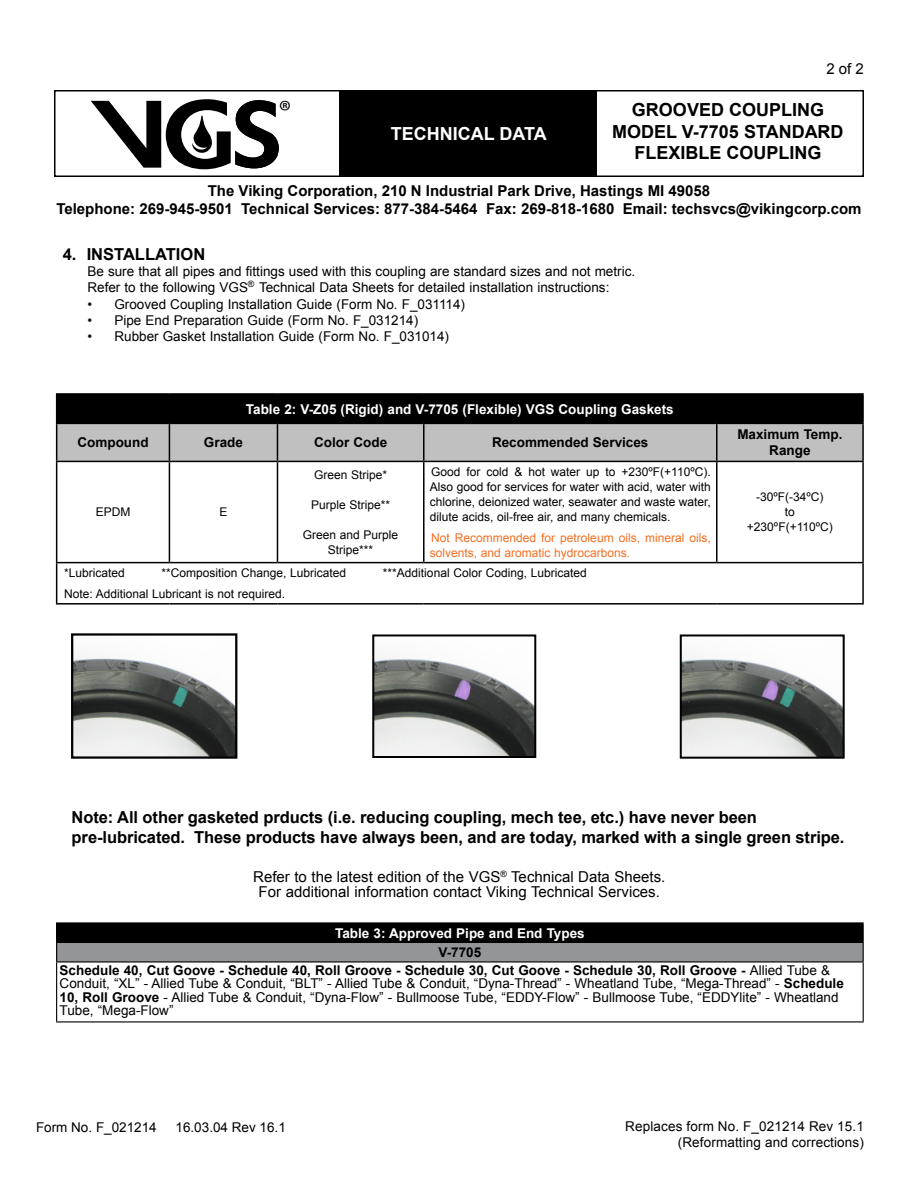
<style>
.page{position:relative;width:918px;height:1188px;background:#fff}
.page>*{position:absolute;margin:0;border:0;box-sizing:border-box;transform-origin:0 0}
.t1{font:29.7px "Myriad Pro";color:#000}
.t2{font:700 18px/21.6px "Arial";color:#000;text-align:center}
.t3{font:700 18px "Arial";color:#fff}
.t4{font:700 16.5px/19.8px "Arial";letter-spacing:-.005em;color:#000}
.t5{font:700 15px/18px "Arial";color:#000;text-align:center}
.t6{font:15px/15px "Arial";color:#000;text-align:center}
.t7{font:13.5px/13.5px "Arial";color:#000}
.t8{font:700 13.5px/16.2px "Arial";color:#000;text-align:center}
.t9{font:700 13.5px "Arial";color:#fff}
.t10{font:12px/15px "Arial";color:#000;text-align:center}
.t11{font:12px/15px "Arial";color:#f36f21}
.s1{font-weight:400}
.s2{font-weight:700}
</style>
<div class="page">
<div style="left:54px;top:90px;width:810px;height:87px;border:2px solid #000"></div>
<div style="left:340px;top:91px;width:257px;height:85px;background:#000"></div>
<svg style="left:91px;top:99px;width:188px;height:70px"></svg>
<img style="left:74px;top:654px;width:160px;height:102px">
<div style="left:71px;top:633px;width:166px;height:126px;border:2px solid #000"></div>
<img style="left:375px;top:655px;width:158px;height:100px">
<div style="left:372px;top:634px;width:164px;height:124px;border:2px solid #000"></div>
<img style="left:683px;top:655px;width:159px;height:101px">
<div style="left:680px;top:634px;width:165px;height:125px;border:2px solid #000"></div>
<hr style="left:56px;top:393px;width:113px;height:2px;background:#000">
<svg style="left:56px;top:395px;width:806px;height:66px;background:#6b6b6b"></svg>
<hr style="left:169px;top:393px;width:108px;height:2px;background:#000">
<hr style="left:277px;top:393px;width:147px;height:2px;background:#000">
<hr style="left:424px;top:393px;width:293px;height:2px;background:#000">
<hr style="left:717px;top:393px;width:147px;height:2px;background:#000">
<hr style="left:862px;top:395px;width:2px;height:28px;background:#000">
<hr style="left:56px;top:423px;width:113px;height:1px;background:#000">
<hr style="left:56px;top:424px;width:1px;height:37px;background:#000">
<hr style="left:169px;top:423px;width:108px;height:1px;background:#000">
<hr style="left:169px;top:424px;width:1px;height:37px;background:#000">
<hr style="left:277px;top:423px;width:147px;height:1px;background:#000">
<hr style="left:277px;top:424px;width:1px;height:37px;background:#000">
<hr style="left:424px;top:423px;width:293px;height:1px;background:#000">
<hr style="left:423px;top:424px;width:2px;height:37px;background:#000">
<hr style="left:717px;top:423px;width:147px;height:1px;background:#000">
<hr style="left:716px;top:424px;width:2px;height:37px;background:#000">
<hr style="left:862px;top:424px;width:2px;height:37px;background:#000">
<hr style="left:56px;top:461px;width:113px;height:1px;background:#000">
<hr style="left:56px;top:462px;width:1px;height:100px;background:#000">
<hr style="left:169px;top:461px;width:108px;height:1px;background:#000">
<hr style="left:169px;top:462px;width:1px;height:100px;background:#000">
<hr style="left:277px;top:461px;width:147px;height:1px;background:#000">
<hr style="left:277px;top:462px;width:1px;height:100px;background:#000">
<hr style="left:424px;top:461px;width:293px;height:1px;background:#000">
<hr style="left:423px;top:462px;width:2px;height:100px;background:#000">
<hr style="left:717px;top:461px;width:147px;height:1px;background:#000">
<hr style="left:716px;top:462px;width:2px;height:100px;background:#000">
<hr style="left:862px;top:462px;width:2px;height:100px;background:#000">
<hr style="left:56px;top:562px;width:113px;height:1px;background:#000">
<hr style="left:56px;top:563px;width:1px;height:40px;background:#000">
<hr style="left:169px;top:562px;width:108px;height:1px;background:#000">
<hr style="left:277px;top:562px;width:147px;height:1px;background:#000">
<hr style="left:424px;top:562px;width:293px;height:1px;background:#000">
<hr style="left:717px;top:562px;width:147px;height:1px;background:#000">
<hr style="left:862px;top:563px;width:2px;height:40px;background:#000">
<hr style="left:56px;top:603px;width:113px;height:2px;background:#000">
<hr style="left:169px;top:603px;width:108px;height:2px;background:#000">
<hr style="left:277px;top:603px;width:147px;height:2px;background:#000">
<hr style="left:424px;top:603px;width:293px;height:2px;background:#000">
<hr style="left:717px;top:603px;width:147px;height:2px;background:#000">
<div style="left:57px;top:923px;width:806px;height:19px;background:#000"></div>
<div style="left:57px;top:942px;width:806px;height:20px;background:#939598"></div>
<hr style="left:56px;top:922px;width:808px;height:2px;background:#000">
<hr style="left:56px;top:942px;width:808px;height:1px;background:#000">
<svg style="left:56px;top:924px;width:1px;height:37px"></svg>
<svg style="left:863px;top:924px;width:1px;height:37px"></svg>
<hr style="left:56px;top:1021px;width:808px;height:1px;background:#000">
<hr style="left:56px;top:961px;width:808px;height:2px;background:#000">
<hr style="left:56px;top:963px;width:1px;height:58px;background:#000">
<hr style="left:863px;top:963px;width:1px;height:58px;background:#000">
<h1 class="t1" style="left:279px;top:93px;width:14px">®</h1>
<h2 class="t3" style="left:391px;top:121px;width:13px">TEC</h2>
<h2 class="t3" style="left:427px;top:121px;width:25px">HNICAL</h2>
<h2 class="t3" style="left:499px;top:121px;width:13px">DATA</h2>
<p class="t6" style="left:826px;top:62px;width:39px">2 of 2</p>
<h2 class="t2" style="left:612px;top:100px;width:233px">Grooved coupling<br>Model V-7705 standard flexible coupling</h2>
<p class="t5" style="left:56px;top:182px;width:807px">The Viking Corporation, 210 N Industrial Park Drive, Hastings MI 49058<br>Telephone: 269-945-9501 Technical Services: 877-384-5464 Fax: 269-818-1680 Email: techsvcs@vikingcorp.com</p>
<p class="t4" style="left:63px;top:245px;width:144px">4. Installation</p>
<p class="t7" style="left:87px;top:264px;width:549px;line-height:16.2px">Be sure that all pipes and fittings used with this coupling are standard sizes and not metric.<br>Refer to the following VGS<sup>®</sup> Technical Data Sheets for detailed installation instructions:</p>
<p class="t7" style="left:87px;top:297px;width:379px">• Grooved Coupling Installation Guide (Form No. F_031114)</p>
<p class="t7" style="left:87px;top:314px;width:332px">• Pipe End Preparation Guide (Form No. F_031214)</p>
<p class="t7" style="left:87px;top:330px;width:363px">• Rubber Gasket Installation Guide (Form No. F_031014)</p>
<p class="t9" style="left:246px;top:400px;width:429px">Table 2: V-Z05 (Rigid) and V-7705 (Flexible) VGS Coupling Gaskets</p>
<p class="t8" style="left:77px;top:435px;width:73px">Compound</p>
<p class="t8" style="left:204px;top:435px;width:41px">Grade</p>
<p class="t8" style="left:314px;top:435px;width:75px">Color Code</p>
<p class="t8" style="left:492px;top:435px;width:158px">Recommended Services</p>
<p class="t8" style="left:737px;top:427px;width:107px">Maximum Temp.<br>Range</p>
<p class="t10" style="left:96px;top:505px;width:36px">EPDM</p>
<p class="t10" style="left:219px;top:505px;width:10px">E</p>
<p class="t10" style="left:314px;top:467px;width:75px">Green Stripe*</p>
<p class="t10" style="left:311px;top:497px;width:81px">Purple Stripe**</p>
<p class="t10" style="left:303px;top:527px;width:97px">Green and Purple<br>Stripe***</p>
<p class="t10" style="left:430px;top:465px;width:282px;text-align:justify">Good for cold &amp; hot water up to +230ºF(+110ºC).<br>Also good for services for water with acid, water with chlorine, deionized water, seawater and waste water, dilute acids, oil-free air, and many chemicals.</p>
<p class="t11" style="left:430px;top:530px;width:282px">Not Recommended for petroleum oils, mineral oils, solvents, and aromatic hydrocarbons.</p>
<p class="t10" style="left:64px;top:566px;width:62px">*Lubricated</p>
<p class="t10" style="left:161px;top:566px;width:186px">**Composition Change, Lubricated</p>
<p class="t10" style="left:383px;top:566px;width:205px">***Additional Color Coding, Lubricated</p>
<p class="t10" style="left:64px;top:586px;width:223px">Note: Additional Lubricant is not required.</p>
<p class="t10" style="left:747px;top:490px;width:87px">-30ºF(-34ºC)<br>to +230ºF(+110ºC)</p>
<p class="t4" style="left:72px;top:808px;width:774px">Note: All other gasketed prducts (i.e. reducing coupling, mech tee, etc.) have never been pre-lubricated. These products have always been, and are today, marked with a single green stripe.</p>
<p class="t6" style="left:253px;top:869px;width:414px">Refer to the latest edition of the VGS<sup>®</sup> Technical Data Sheets.<br>For additional information contact Viking Technical Services.</p>
<p class="t9" style="left:335px;top:924px;width:251px">Table 3: Approved Pipe and End Types</p>
<p class="t8" style="left:60px;top:944px;width:772px;line-height:17.7px;text-align:left;text-indent:379px">V-7705<br>Schedule 40, Cut Goove - Schedule 40, Roll Groove - Schedule 30, Cut Goove - Schedule 30, Roll Groove - <span class="s1">Allied Tube &amp;</span></p>
<p class="t7" style="left:60px;top:977px;width:786px">Conduit, “XL” - Allied Tube &amp; Conduit, “BLT” - Allied Tube &amp; Conduit, “Dyna-Thread” - Wheatland Tube, “Mega-Thread” - <span class="s2">Schedule<br>10, Roll Groove</span> - Allied Tube &amp; Conduit, “Dyna-Flow” - Bullmoose Tube, “EDDY-Flow” - Bullmoose Tube, “EDDYlite” - Wheatland<br>Tube, “Mega-Flow”</p>
<p class="t7" style="left:36px;top:1120px;width:122px">Form No. F_021214</p>
<p class="t7" style="left:176px;top:1120px;width:112px">16.03.04 Rev 16.1</p>
<p class="t7" style="left:625px;top:1118px;width:240px;line-height:16.2px;text-align:right">Replaces form No. F_021214 Rev 15.1 (Reformatting and corrections)</p>
</div>
